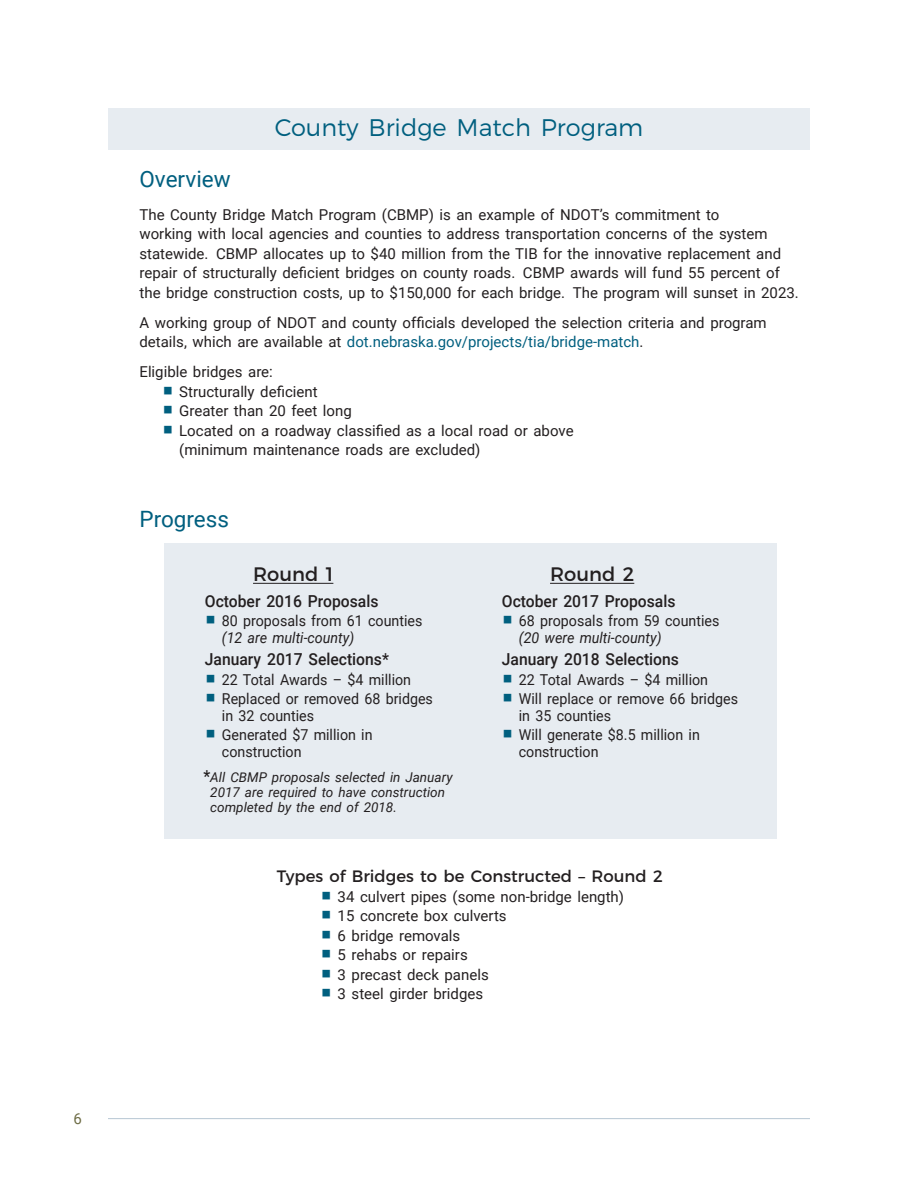
<style>
.page{position:relative;width:918px;height:1188px;background:#fff}
.page>*{position:absolute;margin:0;border:0;box-sizing:border-box;transform-origin:0 0}
.t1{font:300 24px "Montserrat";color:#005f7f}
.t2{font:22.5px "Roboto";color:#005f7f}
.t3{font:19.5px "Montserrat";color:#231f20}
.t4{font:500 16.5px "Roboto";color:#231f20;scale:.95 1}
.t5{font:16.5px "Montserrat";color:#231f20}
.t6{font:15px/19.5px "Roboto";color:#231f20}
.t7{font:15px/16.5px "Roboto";color:#231f20;scale:.95 1}
.t8{font:15px "Roboto";color:#6e6d46}
.t9{font:italic 13.5px/15px "Roboto";color:#231f20}
.s1{color:#005f7f}
.s2{font-style:italic}
.s3{font-weight:500;font-style:normal;font-size:16.5px}
</style>
<div class="page">
<div style="left:108px;top:108px;width:702px;height:42px;background:#e7ecf1"></div>
<hr style="left:108px;top:1118px;width:702px;height:1px;background:#b7c7d3">
<div style="left:164px;top:544px;width:612px;height:295px;background:#e7ecf1"></div>
<hr style="left:253px;top:583px;width:80px;height:1px;background:#231f20">
<hr style="left:550px;top:583px;width:84px;height:1px;background:#231f20">
<p class="t8" style="left:74px;top:1108px;width:10px">6</p>
<h1 class="t1" style="left:275px;top:113px;width:370px">County Bridge Match Program</h1>
<h2 class="t2" style="left:140px;top:163px;width:93px">Overview</h2>
<p class="t6" style="left:140px;top:204px;width:661px">The County Bridge Match Program (CBMP) is an example of NDOT’s commitment to<br>working with local agencies and counties to address transportation concerns of the system statewide. CBMP allocates up to $40 million from the TIB for the innovative replacement and repair of structurally deficient bridges on county roads. CBMP awards will fund 55 percent of the bridge construction costs, up to $150,000 for each bridge. The program will sunset in 2023.</p>
<p class="t6" style="left:140px;top:312px;width:629px">A working group of NDOT and county officials developed the selection criteria and program details, which are available at <span class="s1">dot.nebraska.gov/projects/tia/bridge-match</span>.</p>
<p class="t6" style="left:140px;top:362px;width:135px">Eligible bridges are:</p>
<p class="t6" style="left:162px;top:381px;width:157px"><span class="s1">▪</span> Structurally deficient</p>
<p class="t6" style="left:162px;top:401px;width:191px"><span class="s1">▪</span> Greater than 20 feet long</p>
<p class="t6" style="left:179px;top:420px;width:396px;text-indent:-17px"><span class="s1">▪</span> Located on a roadway classified as a local road or above (minimum maintenance roads are excluded)</p>
<h2 class="t2" style="left:140px;top:503px;width:91px">Progress</h2>
<h3 class="t3" style="left:253px;top:562px;width:82px">Round 1</h3>
<p class="t4" style="left:205px;top:589px;width:184px">October 2016 Proposals</p>
<p class="t7" style="left:222px;top:612px;width:213px;text-indent:-17px"><span class="s1">▪</span> 80 proposals from 61 counties <span class="s2">(12 are multi-county)</span></p>
<p class="t4" style="left:205px;top:648px;width:195px">January 2017 Selections*</p>
<p class="t7" style="left:205px;top:671px;width:219px"><span class="s1">▪</span> 22 Total Awards – $4 million</p>
<p class="t7" style="left:222px;top:690px;width:224px;text-indent:-17px"><span class="s1">▪</span> Replaced or removed 68 bridges in 32 counties</p>
<p class="t7" style="left:222px;top:726px;width:160px;text-indent:-17px"><span class="s1">▪</span> Generated $7 million in construction</p>
<p class="t9" style="left:210px;top:769px;width:244px;text-indent:-7px"><span class="s3">*</span>All CBMP proposals selected in January<br>2017 are required to have construction completed by the end of 2018.</p>
<h3 class="t3" style="left:550px;top:562px;width:86px">Round 2</h3>
<p class="t4" style="left:502px;top:589px;width:184px">October 2017 Proposals</p>
<p class="t7" style="left:519px;top:612px;width:213px;text-indent:-17px"><span class="s1">▪</span> 68 proposals from 59 counties <span class="s2">(20 were multi-county)</span></p>
<p class="t4" style="left:502px;top:648px;width:188px">January 2018 Selections</p>
<p class="t7" style="left:502px;top:671px;width:219px"><span class="s1">▪</span> 22 Total Awards – $4 million</p>
<p class="t7" style="left:519px;top:690px;width:232px;text-indent:-17px"><span class="s1">▪</span> Will replace or remove 66 bridges in 35 counties</p>
<p class="t7" style="left:519px;top:726px;width:192px;text-indent:-17px"><span class="s1">▪</span> Will generate $8.5 million in construction</p>
<p class="t5" style="left:277px;top:866px;width:388px">Types of Bridges to be Constructed – Round 2</p>
<p class="t6" style="left:320px;top:886px;width:305px"><span class="s1">▪</span> 34 culvert pipes (some non-bridge length)</p>
<p class="t6" style="left:320px;top:905px;width:188px"><span class="s1">▪</span> 15 concrete box culverts</p>
<p class="t6" style="left:320px;top:925px;width:141px"><span class="s1">▪</span> 6 bridge removals</p>
<p class="t6" style="left:320px;top:944px;width:149px"><span class="s1">▪</span> 5 rehabs or repairs</p>
<p class="t6" style="left:320px;top:964px;width:170px"><span class="s1">▪</span> 3 precast deck panels</p>
<p class="t6" style="left:320px;top:983px;width:164px"><span class="s1">▪</span> 3 steel girder bridges</p>
</div>
